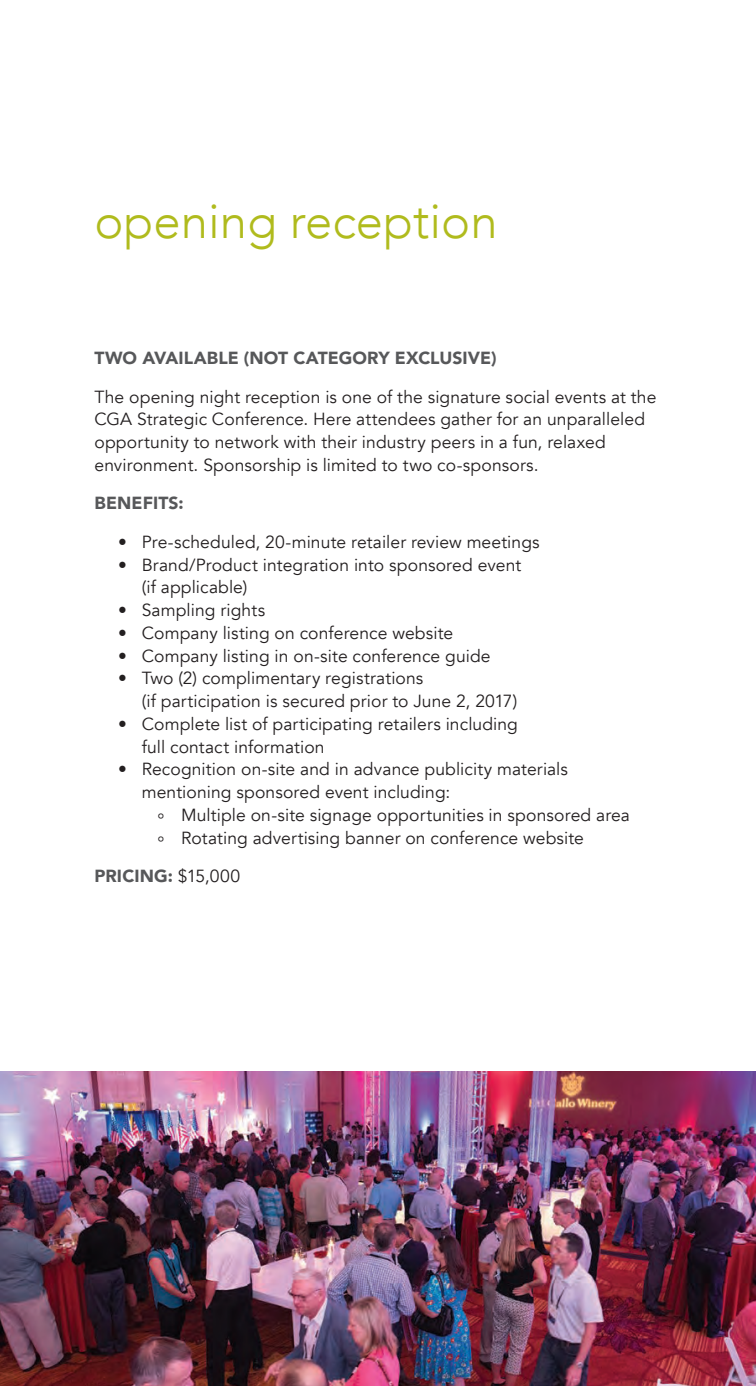
<style>
.page{position:relative;width:756px;height:1386px;background:#fff}
.page>*{position:absolute;margin:0;border:0;box-sizing:border-box;transform-origin:0 0}
.t1{font:300 49px "Avenir";color:#b0bb1d}
.benefits{font:17.5px/22.8px "Avenir";letter-spacing:.005em;color:#231f20}
.body{font:17.5px/22.8px "Avenir";letter-spacing:.005em;color:#231f20}
.subhead{font:900 17.5px "Avenir";letter-spacing:.005em;color:#57585a}
.pricing{font:900 17.5px "Avenir";letter-spacing:.01em;color:#57585a}
.s1{font-weight:400;color:#231f20}
</style>
<div class="page">
<img style="left:0;top:1071px;width:756px;height:315px">
<p class="t1" style="left:94px;top:192px;width:405px">opening reception</p>
<p class="subhead" style="left:94px;top:343px;width:404px">TWO AVAILABLE (NOT CATEGORY EXCLUSIVE)</p>
<p class="body" style="left:94px;top:385px;width:564px">The opening night reception is one of the signature social events at the CGA Strategic Conference. Here attendees gather for an unparalleled opportunity to network with their industry peers in a fun, relaxed environment. Sponsorship is limited to two co-sponsors.</p>
<p class="subhead" style="left:94px;top:488px;width:91px">BENEFITS:</p>
<p class="benefits" style="left:118px;top:531px;width:423px">• Pre-scheduled, 20-minute retailer review meetings</p>
<p class="benefits" style="left:142px;top:553px;width:381px;text-indent:-24px">• Brand/Product integration into sponsored event (if applicable)</p>
<p class="benefits" style="left:118px;top:599px;width:149px">• Sampling rights</p>
<p class="benefits" style="left:118px;top:622px;width:337px">• Company listing on conference website</p>
<p class="benefits" style="left:118px;top:644px;width:374px">• Company listing in on-site conference guide</p>
<p class="benefits" style="left:142px;top:667px;width:377px;text-indent:-24px">• Two (2) complimentary registrations<br>(if participation is secured prior to June 2, 2017)</p>
<p class="benefits" style="left:142px;top:713px;width:378px;text-indent:-24px">• Complete list of participating retailers including full contact information</p>
<p class="benefits" style="left:142px;top:758px;width:428px;text-indent:-24px">• Recognition on-site and in advance publicity materials mentioning sponsored event including:</p>
<p class="benefits" style="left:158px;top:804px;width:474px">° Multiple on-site signage opportunities in sponsored area</p>
<p class="benefits" style="left:158px;top:826px;width:428px">° Rotating advertising banner on conference website</p>
<p class="pricing" style="left:94px;top:861px;width:147px">PRICING: <span class="s1">$15,000</span></p>
</div>
